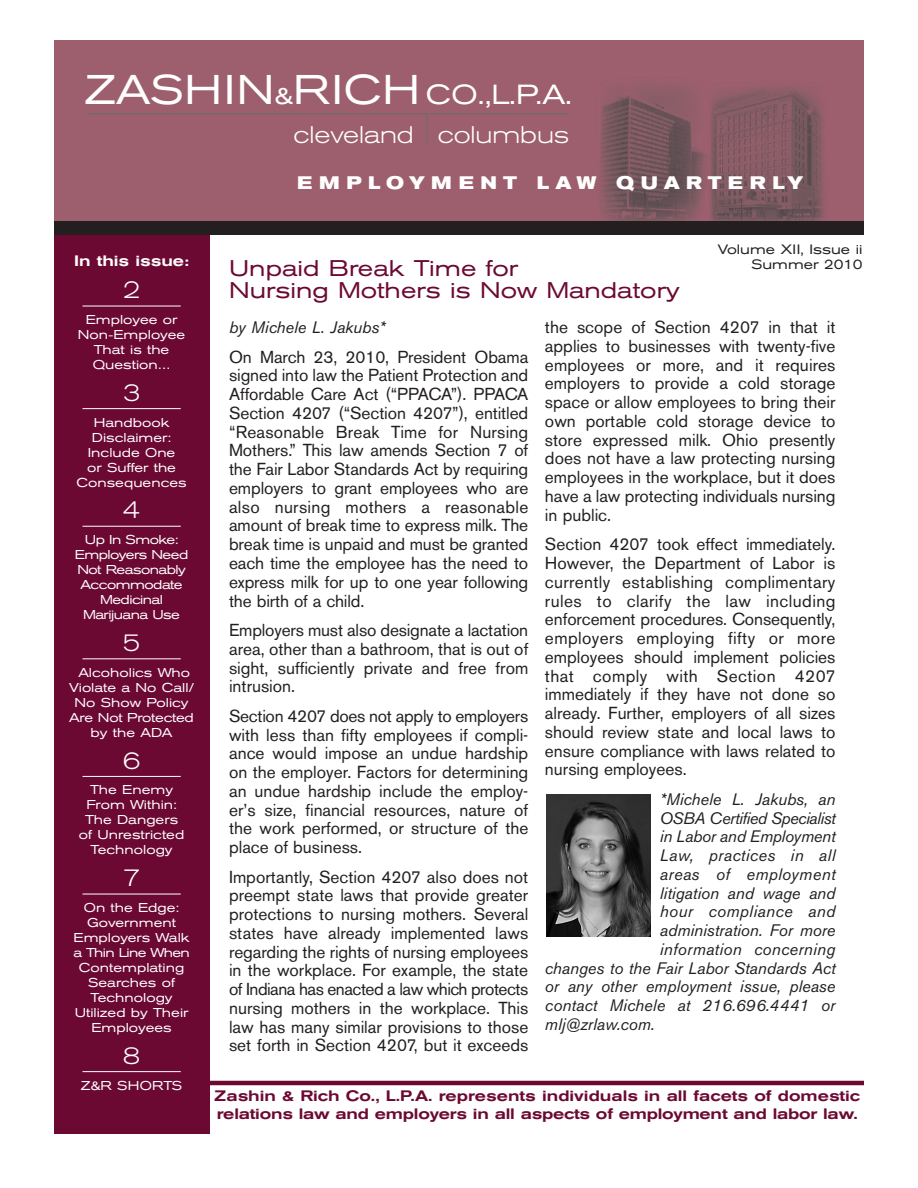
<style>
.page{position:relative;width:918px;height:1188px;background:#fff}
.page>*{position:absolute;margin:0;border:0;box-sizing:border-box;transform-origin:0 0}
.t1{font:expanded 41.1px "Akzidenz Grotesk BE";letter-spacing:.02em;color:#fff}
.t2{font:300 expanded 24px "Akzidenz Grotesk BE";color:#fff}
.t3{font:300 expanded 23.85px "Akzidenz Grotesk BE";color:#fff}
.t4{font:expanded 22.5px/22.5px "Akzidenz Grotesk BE";color:#6c0932}
.t5{font:700 expanded 18px "Akzidenz Grotesk BE";letter-spacing:.34em;color:#fff}
.t6{font:17.25px/18.8px "Akzidenz Grotesk BE";color:#231f20;text-align:justify}
.t7{font:italic 16.5px "Akzidenz Grotesk BE";color:#231f20}
.t8{font:italic 16.5px "Akzidenz Grotesk BE";letter-spacing:.025em;color:#231f20}
.t9{font:italic 16.5px "Akzidenz Grotesk BE";letter-spacing:-.03em;color:#231f20}
.t10{font:italic 16.5px "Akzidenz Grotesk BE";letter-spacing:.02em;color:#231f20}
.t11{font:500 expanded 15px/18px "Akzidenz Grotesk BE";letter-spacing:-.015em;color:#6c0932}
.t12{font:500 expanded 15px "Akzidenz Grotesk BE";color:#fff}
.t13{font:expanded 13.5px/15px "Akzidenz Grotesk BE";color:#231f20;text-align:right}
.t14{font:expanded 12.75px/15px "Akzidenz Grotesk BE";color:#fff;text-align:center}
.t15{font:expanded 12.75px/15px "Akzidenz Grotesk BE";letter-spacing:-.045em;color:#fff;text-align:center}
.s1{font-size:24px}
.s2{font-size:27.45px}
</style>
<div class="page">
<div style="left:54px;top:233px;width:155px;height:901px;background:#6c0932"></div>
<hr style="left:54px;top:1081px;width:810px;height:4px;background:#6c0932">
<div style="left:54px;top:40px;width:810px;height:190px;background:#9d5e6d"></div>
<img style="left:600px;top:86px;width:224px;height:135px">
<div style="left:54px;top:221px;width:810px;height:14px;background:#231f20"></div>
<hr style="left:86px;top:113px;width:484px;height:1px;background:#6c6d70">
<hr style="left:427px;top:114px;width:1px;height:31px;background:#6c6d70">
<hr style="left:82px;top:306px;width:99px;height:1px;background:#fff">
<hr style="left:82px;top:408px;width:99px;height:1px;background:#fff">
<hr style="left:82px;top:526px;width:99px;height:1px;background:#fff">
<hr style="left:82px;top:658px;width:99px;height:1px;background:#fff">
<hr style="left:82px;top:776px;width:99px;height:1px;background:#fff">
<hr style="left:82px;top:894px;width:99px;height:1px;background:#fff">
<hr style="left:82px;top:1071px;width:99px;height:1px;background:#fff">
<img style="left:547px;top:795px;width:104px;height:142px">
<h1 class="t1" style="left:84px;top:75px;width:489px">ZASHIN<span class="s1">&amp;</span>RICH <span class="s2">CO.,L.P.A.</span></h1>
<h3 class="t3" style="left:294px;top:126px;width:277px">cleveland columbus</h3>
<p class="t5" style="left:297px;top:177px;width:508px">EMPLOYMENT LAW QUARTERLY</p>
<p class="t12" style="left:74px;top:256px;width:117px">In this issue:</p>
<h2 class="t2" style="left:123px;top:281px;width:19px">2</h2>
<p class="t14" style="left:78px;top:313px;width:109px">Employee or<br>Non-Employee<br>That is the<br>Question…</p>
<h2 class="t2" style="left:123px;top:384px;width:19px">3</h2>
<p class="t14" style="left:77px;top:416px;width:112px">Handbook<br>Disclaimer:<br>Include One<br>or Suffer the<br>Consequences</p>
<h2 class="t2" style="left:123px;top:502px;width:19px">4</h2>
<p class="t15" style="left:75px;top:534px;width:115px">Up In Smoke:<br>Employers Need<br>Not Reasonably<br>Accommodate<br>Medicinal<br>Marijuana Use</p>
<h2 class="t2" style="left:123px;top:634px;width:19px">5</h2>
<p class="t14" style="left:69px;top:666px;width:126px">Alcoholics Who<br>Violate a No Call/<br>No Show Policy<br>Are Not Protected by the ADA</p>
<h2 class="t2" style="left:123px;top:752px;width:19px">6</h2>
<p class="t14" style="left:79px;top:784px;width:107px">The Enemy<br>From Within:<br>The Dangers of Unrestricted<br>Technology</p>
<h2 class="t2" style="left:123px;top:869px;width:19px">7</h2>
<p class="t14" style="left:73px;top:901px;width:118px">On the Edge:<br>Government<br>Employers Walk a Thin Line When<br>Contemplating<br>Searches of<br>Technology<br>Utilized by Their<br>Employees</p>
<h2 class="t2" style="left:123px;top:1047px;width:19px">8</h2>
<p class="t14" style="left:81px;top:1079px;width:103px">Z&amp;R SHORTS</p>
<h3 class="t4" style="left:229px;top:259px;width:452px">Unpaid Break Time for<br>Nursing Mothers is Now Mandatory</h3>
<p class="t13" style="left:718px;top:243px;width:146px">Volume XII, Issue ii<br>Summer 2010</p>
<p class="t7" style="left:229px;top:322px;width:158px">by Michele L. Jakubs*</p>
<p class="t6" style="left:229px;top:349px;width:301px">On March 23, 2010, President Obama signed into law the Patient Protection and Affordable Care Act (“PPACA”). PPACA Section 4207 (“Section 4207”), entitled “Reasonable Break Time for Nursing Mothers.” This law amends Section 7 of the Fair Labor Standards Act by requiring employers to grant employees who are also nursing mothers a reasonable amount of break time to express milk. The break time is unpaid and must be granted each time the employee has the need to express milk for up to one year following the birth of a child.</p>
<p class="t6" style="left:229px;top:623px;width:301px">Employers must also designate a lactation area, other than a bathroom, that is out of sight, sufficiently private and free from intrusion.</p>
<p class="t6" style="left:229px;top:708px;width:301px">Section 4207 does not apply to employers with less than fifty employees if compli&shy;ance would impose an undue hardship on the employer. Factors for determining an undue hardship include the employ&shy;er’s size, financial resources, nature of the work performed, or structure of the place of business.</p>
<p class="t6" style="left:229px;top:869px;width:301px">Importantly, Section 4207 also does not preempt state laws that provide greater protections to nursing mothers. Several states have already implemented laws regarding the rights of nursing employees in the workplace. For example, the state of Indiana has enacted a law which protects nursing mothers in the workplace. This law has many similar provisions to those set forth in Section 4207, but it exceeds</p>
<p class="t6" style="left:545px;top:320px;width:292px">the scope of Section 4207 in that it applies to businesses with twenty-five employees or more, and it requires employers to provide a cold storage space or allow employees to bring their own portable cold storage device to store expressed milk. Ohio presently does not have a law protecting nursing employees in the workplace, but it does have a law protecting individuals nursing in public.</p>
<p class="t6" style="left:545px;top:537px;width:292px">Section 4207 took effect immediately.<br>However, the Department of Labor is currently establishing complimentary rules to clarify the law including enforcement procedures. Consequently, employers employing fifty or more employees should implement policies that comply with Section 4207 immediately if they have not done so already. Further, employers of all sizes should review state and local laws to ensure compliance with laws related to nursing employees.</p>
<p class="t7" style="left:660px;top:793px;width:177px">*Michele L. Jakubs, an</p>
<p class="t9" style="left:660px;top:812px;width:177px">OSBA Certified Specialist</p>
<p class="t7" style="left:660px;top:831px;width:177px">in Labor and Employment</p>
<p class="t8" style="left:660px;top:849px;width:177px">Law, practices in all</p>
<p class="t8" style="left:660px;top:868px;width:177px">areas of employment</p>
<p class="t7" style="left:660px;top:887px;width:177px">litigation and wage and</p>
<p class="t8" style="left:660px;top:906px;width:177px">hour compliance and</p>
<p class="t7" style="left:660px;top:924px;width:177px">administration. For more</p>
<p class="t10" style="left:660px;top:943px;width:177px">information concerning</p>
<p class="t7" style="left:545px;top:962px;width:292px">changes to the Fair Labor Standards Act</p>
<p class="t7" style="left:545px;top:981px;width:292px">or any other employment issue, please</p>
<p class="t7" style="left:545px;top:999px;width:292px">contact Michele at 216.696.4441 or</p>
<p class="t7" style="left:545px;top:1018px;width:111px">mlj@zrlaw.com.</p>
<p class="t11" style="left:214px;top:1088px;width:648px">Zashin &amp; Rich Co., L.P.A. represents individuals in all facets of domestic relations law and employers in all aspects of employment and labor law.</p>
</div>
